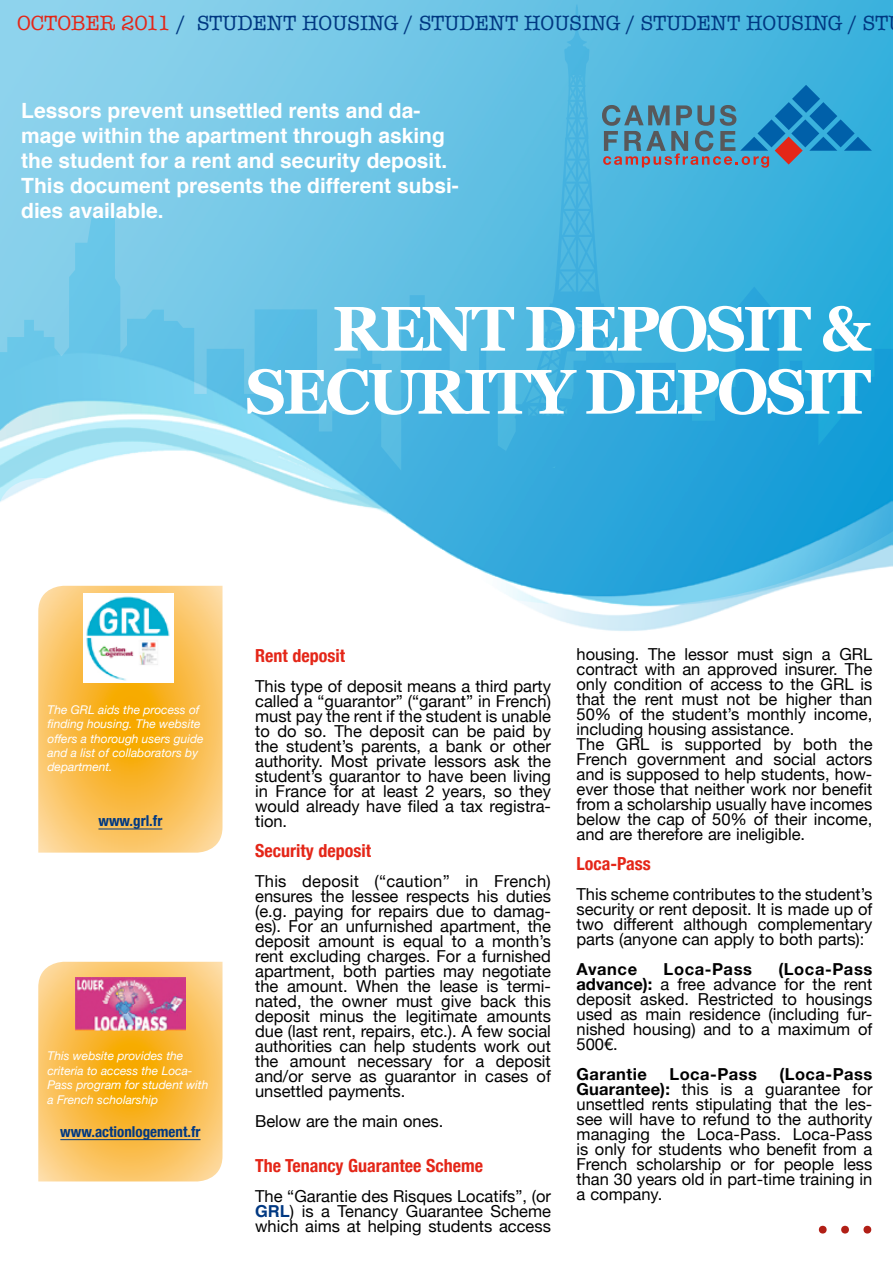
<style>
.page{position:relative;width:893px;height:1263px;background:#fff}
.page>*{position:absolute;margin:0;border:0;box-sizing:border-box;transform-origin:0 0}
.t1{font:700 63px/63px "Georgia";letter-spacing:-.05em;color:#fff;text-align:right}
.t2{font:700 21px/25.2px "Helvetica";color:#fff}
.t3{font:21px "American Typewriter";color:#003882}
.t4{font:700 condensed 18px "Helvetica Neue";color:#e42618}
.t5{font:16.5px/15px "Helvetica Neue";color:#000;text-align:justify}
.t6{font:700 16.5px "Helvetica Neue";letter-spacing:.03em;color:#000}
.t7{font:700 condensed 15px "Helvetica Neue";color:#003882}
.t8{font:italic 12px/14.4px "Helvetica Neue";color:#fff}
.s1{color:#e42618}
.s2{font-family:"Helvetica";font-weight:700;color:#003882}
.s3{font-weight:700}
</style>
<div class="page">
<img style="left:0;top:0;width:893px;height:638px">
<svg style="left:684px;top:85px;width:188px;height:83px;background:#3b97c3"></svg>
<svg style="left:470px;top:4px;width:214px;height:212px;background:#59b8dc"></svg>
<svg style="left:0;top:216px;width:893px;height:392px"></svg>
<svg style="left:38px;top:962px;width:184px;height:219px;background:#f9bf52"></svg>
<svg style="left:38px;top:586px;width:184px;height:267px;background:#fac054"></svg>
<svg style="left:819px;top:1226px;width:8px;height:7px"></svg>
<svg style="left:841px;top:1226px;width:8px;height:7px"></svg>
<svg style="left:863px;top:1226px;width:8px;height:7px"></svg>
<img style="left:84px;top:593px;width:90px;height:89px">
<img style="left:76px;top:978px;width:109px;height:53px">
<hr style="left:60px;top:1139px;width:140px;height:1px;background:#003882">
<hr style="left:98px;top:829px;width:64px;height:1px;background:#003882">
<p class="t3" style="left:17px;top:6px;width:873px"><span class="s1">OCTOBER 2011</span> / STUDENT HOUSING / STUDENT HOUSING / STUDENT HOUSING / ST</p>
<p class="t2" style="left:21px;top:98px;width:439px">Lessors prevent unsettled rents and da&shy;mage within the apartment through asking the student for a rent and security deposit.<br>This document presents the different subsi&shy;dies available.</p>
<h1 class="t1" style="left:245px;top:297px;width:627px">RENT DEPOSIT &amp;<br>SECURITY DEPOSIT</h1>
<p class="t8" style="left:47px;top:702px;width:158px">The GRL aids the process of finding housing. The website offers a thorough users guide and a list of collaborators by department.</p>
<p class="t7" style="left:98px;top:808px;width:65px">www.grl.fr</p>
<p class="t8" style="left:47px;top:1048px;width:162px">This website provides the criteria to access the Loca-<br>Pass program for student with a French scholarship</p>
<p class="t7" style="left:60px;top:1119px;width:142px">www.actionlogement.fr</p>
<p class="t4" style="left:255px;top:640px;width:92px">Rent deposit</p>
<p class="t5" style="left:255px;top:677px;width:297px">This type of deposit means a third party called a “guarantor” (“garant” in French) must pay the rent if the student is unable to do so. The deposit can be paid by the student’s parents, a bank or other authority. Most private lessors ask the student’s guarantor to have been living in France for at least 2 years, so they would already have filed a tax registra&shy;tion.</p>
<p class="t4" style="left:255px;top:835px;width:118px">Security deposit</p>
<p class="t5" style="left:255px;top:872px;width:297px">This deposit (“caution” in French) ensures the lessee respects his duties (e.g. paying for repairs due to damag&shy;es). For an unfurnished apartment, the deposit amount is equal to a month’s rent excluding charges. For a furnished apartment, both parties may negotiate the amount. When the lease is termi&shy;nated, the owner must give back this deposit minus the legitimate amounts due (last rent, repairs, etc.). A few social authorities can help students work out the amount necessary for a deposit and/or serve as guarantor in cases of unsettled payments.</p>
<p class="t5" style="left:255px;top:1112px;width:190px">Below are the main ones.</p>
<p class="t4" style="left:255px;top:1150px;width:230px">The Tenancy Guarantee Scheme</p>
<p class="t5" style="left:255px;top:1187px;width:297px">The “Garantie des Risques Locatifs”, (or <span class="s2">GRL</span>) is a Tenancy Guarantee Scheme which aims at helping students access</p>
<p class="t5" style="left:576px;top:645px;width:298px;text-align:left">housing. The lessor must sign a GRL contract with an approved insurer. The only condition of access to the GRL is that the rent must not be higher than 50% of the student’s monthly income, including housing assistance.<br>The GRL is supported by both the French government and social actors and is supposed to help students, how&shy;ever those that neither work nor benefit from a scholarship usually have incomes below the cap of 50% of their income, and are therefore are ineligible.</p>
<p class="t4" style="left:576px;top:849px;width:76px">Loca-Pass</p>
<p class="t5" style="left:576px;top:885px;width:297px">This scheme contributes to the student’s security or rent deposit. It is made up of two different although complementary parts (anyone can apply to both parts):</p>
<p class="t6" style="left:576px;top:954px;width:62px">Avance</p>
<p class="t6" style="left:664px;top:954px;width:90px">Loca-Pass</p>
<p class="t5" style="left:576px;top:960px;width:297px;text-indent:202px"><span class="s3">(Loca-Pass advance):</span> a free advance for the rent deposit asked. Restricted to housings used as main residence (including fur&shy;nished housing) and to a maximum of 500€.</p>
<p class="t6" style="left:576px;top:1059px;width:72px">Garantie</p>
<p class="t6" style="left:669px;top:1059px;width:89px">Loca-Pass</p>
<p class="t5" style="left:576px;top:1065px;width:298px;text-indent:203px"><span class="s3">(Loca-Pass Guarantee):</span> this is a guarantee for unsettled rents stipulating that the les&shy;see will have to refund to the authority managing the Loca-Pass. Loca-Pass is only for students who benefit from a French scholarship or for people less than 30 years old in part-time training in a company.</p>
</div>
